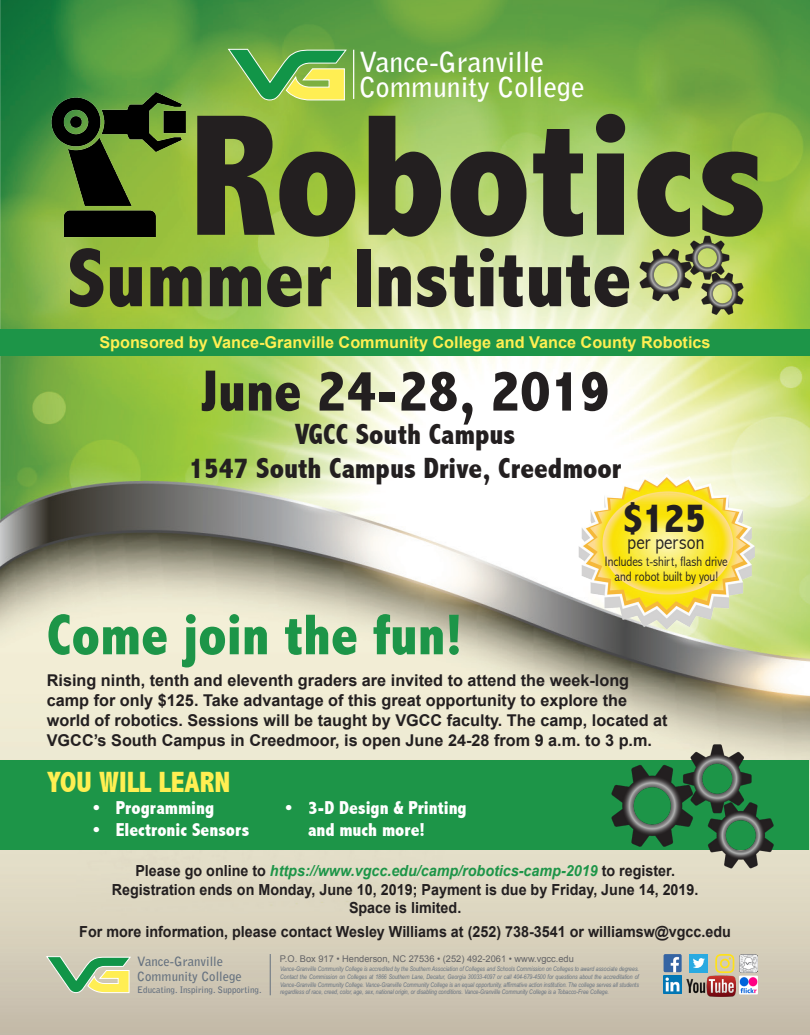
<style>
.page{position:relative;width:810px;height:1035px;background:#fff}
.page>*{position:absolute;margin:0;border:0;box-sizing:border-box;transform-origin:0 0}
.t1{font:800 condensed 174.75px "Abadi";color:#231f20}
.t2{font:800 condensed 84px "Abadi";color:#231f20}
.t3{font:800 condensed 58.75px "Abadi";color:#231f20}
.t4{font:800 condensed 58px "Abadi";color:#1d9548}
.t5{font:800 condensed 41.62px "Abadi";color:#231f20}
.t6{font:800 condensed 29.38px "Abadi";color:#231f20}
.t7{font:800 condensed 29.38px "Abadi";color:#ffef52}
.t8{font:700 27.62px "Bell Gothic Std";color:#fff}
.t9{font:300 condensed 20.75px "Abadi";color:#231f20}
.t10{font:800 condensed 18.75px "Abadi";color:#fff}
.t11{font:700 16.25px/20px "Arial";color:#231f20}
.t12{font:700 16.25px "Arial";color:#ffef52}
.t13{font:700 15.25px "Arial";color:#231f20;scale:.94 1}
.t14{font:italic 700 15.25px "Arial";color:#1d9548;scale:.94 1}
.t15{font:300 condensed 13.75px/15px "Abadi";color:#231f20;text-align:center}
.t16{font:700 12.75px "Bell Gothic Std";color:#65717f}
.t17{font:9.25px "Arial";color:#636366}
.t18{font:700 9px "Bell Gothic Std";color:#65717f}
.t19{font:italic 6.38px/7.6px "Arial Narrow";color:#65717f;text-align:justify}
.s1{font-style:normal;color:#231f20}
</style>
<div class="page">
<img style="left:0;top:0;width:810px;height:1035px">
<svg style="left:228px;top:49px;width:119px;height:51px;background:#81bb56"></svg>
<hr style="left:353px;top:50px;width:1px;height:49px;background:#fff">
<img style="left:47px;top:92px;width:153px;height:153px">
<img style="left:632px;top:212px;width:120px;height:118px">
<hr style="left:270px;top:954px;width:1px;height:41px;background:#65717f">
<svg style="left:46px;top:956px;width:85px;height:37px;background:#a5c68c"></svg>
<img style="left:664px;top:954px;width:18px;height:18px">
<div style="left:690px;top:954px;width:18px;height:18px;background:#2aaae1"></div>
<svg style="left:693px;top:958px;width:12px;height:10px"></svg>
<img style="left:686px;top:976px;width:49px;height:20px">
<svg style="left:715px;top:954px;width:19px;height:19px"></svg>
<img style="left:739px;top:976px;width:19px;height:18px">
<img style="left:664px;top:976px;width:18px;height:18px">
<img style="left:739px;top:954px;width:19px;height:19px">
<div style="left:0;top:330px;width:810px;height:26px;background:#1d9548"></div>
<div style="left:0;top:760px;width:809px;height:90px;background:#1d9548"></div>
<img style="left:572px;top:469px;width:192px;height:163px">
<img style="left:598px;top:708px;width:188px;height:188px">
<p class="t8" style="left:359px;top:45px;width:187px">Vance-Granville</p>
<p class="t8" style="left:359px;top:71px;width:227px">Community College</p>
<p class="t1" style="left:190px;top:75px;width:580px">Robotics</p>
<p class="t2" style="left:67px;top:230px;width:566px">Summer Institute</p>
<p class="t12" style="left:99px;top:331px;width:613px">Sponsored by Vance-Granville Community College and Vance County Robotics</p>
<p class="t3" style="left:200px;top:357px;width:412px">June 24-28, 2019</p>
<p class="t6" style="left:295px;top:418px;width:222px">VGCC South Campus</p>
<p class="t6" style="left:189px;top:451px;width:434px">1547 South Campus Drive, Creedmoor</p>
<p class="t4" style="left:47px;top:601px;width:417px">Come join the fun!</p>
<p class="t5" style="left:623px;top:494px;width:85px">$125</p>
<p class="t9" style="left:628px;top:530px;width:78px">per person</p>
<p class="t15" style="left:605px;top:554px;width:124px">Includes t-shirt, flash drive and robot built by you!</p>
<p class="t11" style="left:47px;top:671px;width:622px">Rising ninth, tenth and eleventh graders are invited to attend the week-long camp for only $125. Take advantage of this great opportunity to explore the world of robotics. Sessions will be taught by VGCC faculty. The camp, located at VGCC’s South Campus in Creedmoor, is open June 24-28 from 9 a.m. to 3 p.m.</p>
<p class="t7" style="left:47px;top:765px;width:185px">YOU WILL LEARN</p>
<p class="t10" style="left:93px;top:797px;width:123px">• Programming</p>
<p class="t10" style="left:93px;top:819px;width:158px">• Electronic Sensors</p>
<p class="t10" style="left:285px;top:797px;width:183px">• 3-D Design &amp; Printing</p>
<p class="t10" style="left:308px;top:819px;width:119px">and much more!</p>
<p class="t14" style="left:135px;top:861px;width:576px"><span class="s1">Please go online to</span> https://www.vgcc.edu/camp/robotics-camp-2019 <span class="s1">to register.</span></p>
<p class="t13" style="left:112px;top:879px;width:626px">Registration ends on Monday, June 10, 2019; Payment is due by Friday, June 14, 2019.</p>
<p class="t13" style="left:349px;top:897px;width:121px">Space is limited.</p>
<p class="t13" style="left:79px;top:922px;width:695px">For more information, please contact Wesley Williams at (252) 738-3541 or williamsw@vgcc.edu</p>
<p class="t17" style="left:280px;top:952px;width:295px">P.O. Box 917 • Henderson, NC 27536 • (252) 492-2061 • www.vgcc.edu</p>
<p class="t19" style="left:280px;top:965px;width:360px">Vance-Granville Community College is accredited by the Southern Association of Colleges and Schools Commission on Colleges to award associate degrees.<br>Contact the Commission on Colleges at 1866 Southern Lane, Decatur, Georgia 30033-4097 or call 404-679-4500 for questions about the accreditation of Vance-Granville Community College. Vance-Granville Community College is an equal opportunity, affirmative action institution. The college serves all students regardless of race, creed, color, age, sex, national origin, or disabling conditions. Vance-Granville Community College is a Tobacco-Free College.</p>
<p class="t16" style="left:137px;top:953px;width:87px">Vance-Granville</p>
<p class="t16" style="left:137px;top:969px;width:106px">Community College</p>
<p class="t18" style="left:137px;top:985px;width:126px">Educating. Inspiring. Supporting.</p>
</div>
